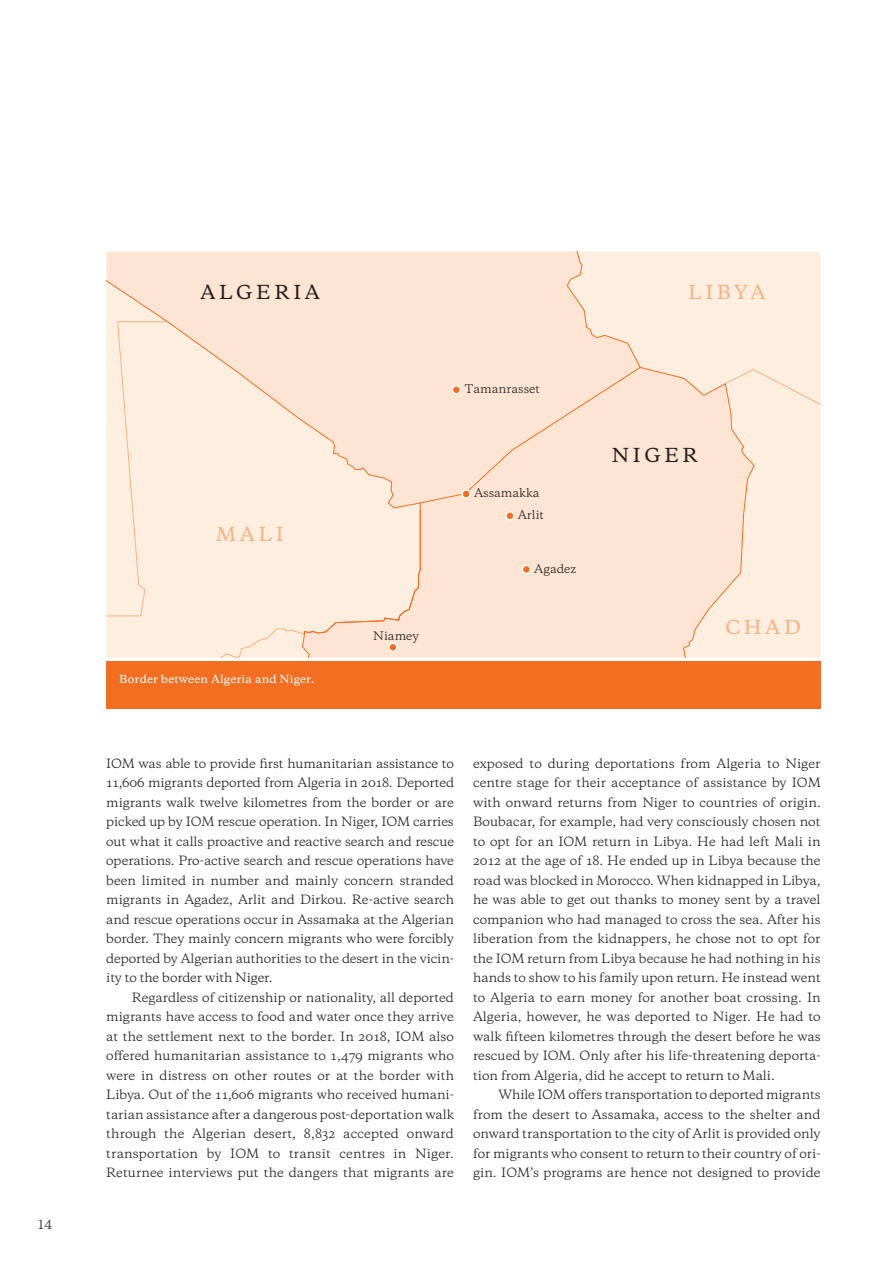
<style>
.page{position:relative;width:893px;height:1263px;background:#fff}
.page>*{position:absolute;margin:0;border:0;box-sizing:border-box;transform-origin:0 0}
.t1{font:500 18.15px "Galaxie Copernicus";letter-spacing:.2em;color:#f9b281}
.t2{font:500 18.15px "Galaxie Copernicus";letter-spacing:.2em;color:#231f20}
.t3{font:12px/19.5px "Galaxie Copernicus";color:#231f20;text-align:justify}
.t4{font:11.1px "Galaxie Copernicus";color:#231f20}
.t5{font:500 10.5px "Galaxie Copernicus";letter-spacing:.02em;color:#fff}
</style>
<div class="page">
<div style="left:281px;top:252px;width:138px;height:69px;background:#fee5d3"></div>
<svg style="left:106px;top:252px;width:175px;height:69px"></svg>
<svg style="left:106px;top:321px;width:196px;height:336px"></svg>
<svg style="left:166px;top:321px;width:253px;height:314px"></svg>
<svg style="left:302px;top:383px;width:117px;height:274px"></svg>
<svg style="left:419px;top:252px;width:402px;height:405px"></svg>
<svg style="left:505px;top:511px;width:10px;height:9px"></svg>
<div style="left:522px;top:565px;width:9px;height:9px;background:#f36e21;border:1px solid #fff;border-radius:50%"></div>
<div style="left:388px;top:643px;width:9px;height:9px;background:#f36e21;border:1px solid #fff;border-radius:50%"></div>
<svg style="left:461px;top:489px;width:10px;height:10px"></svg>
<div style="left:452px;top:385px;width:9px;height:9px;background:#f36e21;border:1px solid #fff;border-radius:50%"></div>
<div style="left:106px;top:661px;width:715px;height:48px;background:#f36e21"></div>
<p class="t3" style="left:38px;top:1214px;width:15px">14</p>
<h1 class="t2" style="left:200px;top:280px;width:121px">ALGERIA</h1>
<h1 class="t1" style="left:688px;top:280px;width:79px">LIBYA</h1>
<h1 class="t1" style="left:216px;top:522px;width:69px">MALI</h1>
<p class="t5" style="left:119px;top:672px;width:197px">Border between Algeria and Niger.</p>
<p class="t4" style="left:373px;top:629px;width:47px">Niamey</p>
<p class="t4" style="left:464px;top:381px;width:77px">Tamanrasset</p>
<p class="t4" style="left:474px;top:486px;width:67px">Assamakka</p>
<p class="t4" style="left:518px;top:507px;width:28px">Arlit</p>
<p class="t4" style="left:534px;top:561px;width:44px">Agadez</p>
<h1 class="t2" style="left:612px;top:443px;width:88px">NIGER</h1>
<h1 class="t1" style="left:725px;top:615px;width:77px">CHAD</h1>
<p class="t3" style="left:106px;top:753px;width:349px">IOM was able to provide first humanitarian assistance to 11,606 migrants deported from Algeria in 2018. Deported migrants walk twelve kilometres from the border or are picked up by IOM rescue operation. In Niger, IOM carries out what it calls proactive and reactive search and rescue operations. Pro-active search and rescue operations have been limited in number and mainly concern stranded migrants in Agadez, Arlit and Dirkou. Re-active search and rescue operations occur in Assamaka at the Algerian border. They mainly concern migrants who were forcibly deported by Algerian authorities to the desert in the vicin&shy;ity to the border with Niger.</p>
<p class="t3" style="left:106px;top:987px;width:349px;text-indent:26px">Regardless of citizenship or nationality, all deported migrants have access to food and water once they arrive at the settlement next to the border. In 2018, IOM also offered humanitarian assistance to 1,479 migrants who were in distress on other routes or at the border with Libya. Out of the 11,606 migrants who received humani&shy;tarian assistance after a dangerous post-deportation walk through the Algerian desert, 8,832 accepted onward transportation by IOM to transit centres in Niger.<br>Returnee interviews put the dangers that migrants are</p>
<p class="t3" style="left:473px;top:753px;width:349px">exposed to during deportations from Algeria to Niger centre stage for their acceptance of assistance by IOM with onward returns from Niger to countries of origin.<br>Boubacar, for example, had very consciously chosen not to opt for an IOM return in Libya. He had left Mali in 2012 at the age of 18. He ended up in Libya because the road was blocked in Morocco. When kidnapped in Libya, he was able to get out thanks to money sent by a travel companion who had managed to cross the sea. After his liberation from the kidnappers, he chose not to opt for the IOM return from Libya because he had nothing in his hands to show to his family upon return. He instead went to Algeria to earn money for another boat crossing. In Algeria, however, he was deported to Niger. He had to walk fifteen kilometres through the desert before he was rescued by IOM. Only after his life-threatening deporta&shy;tion from Algeria, did he accept to return to Mali.</p>
<p class="t3" style="left:473px;top:1085px;width:349px;text-indent:26px">While IOM offers transportation to deported migrants from the desert to Assamaka, access to the shelter and onward transportation to the city of Arlit is provided only for migrants who consent to return to their country of ori&shy;gin. IOM’s programs are hence not designed to provide</p>
</div>
